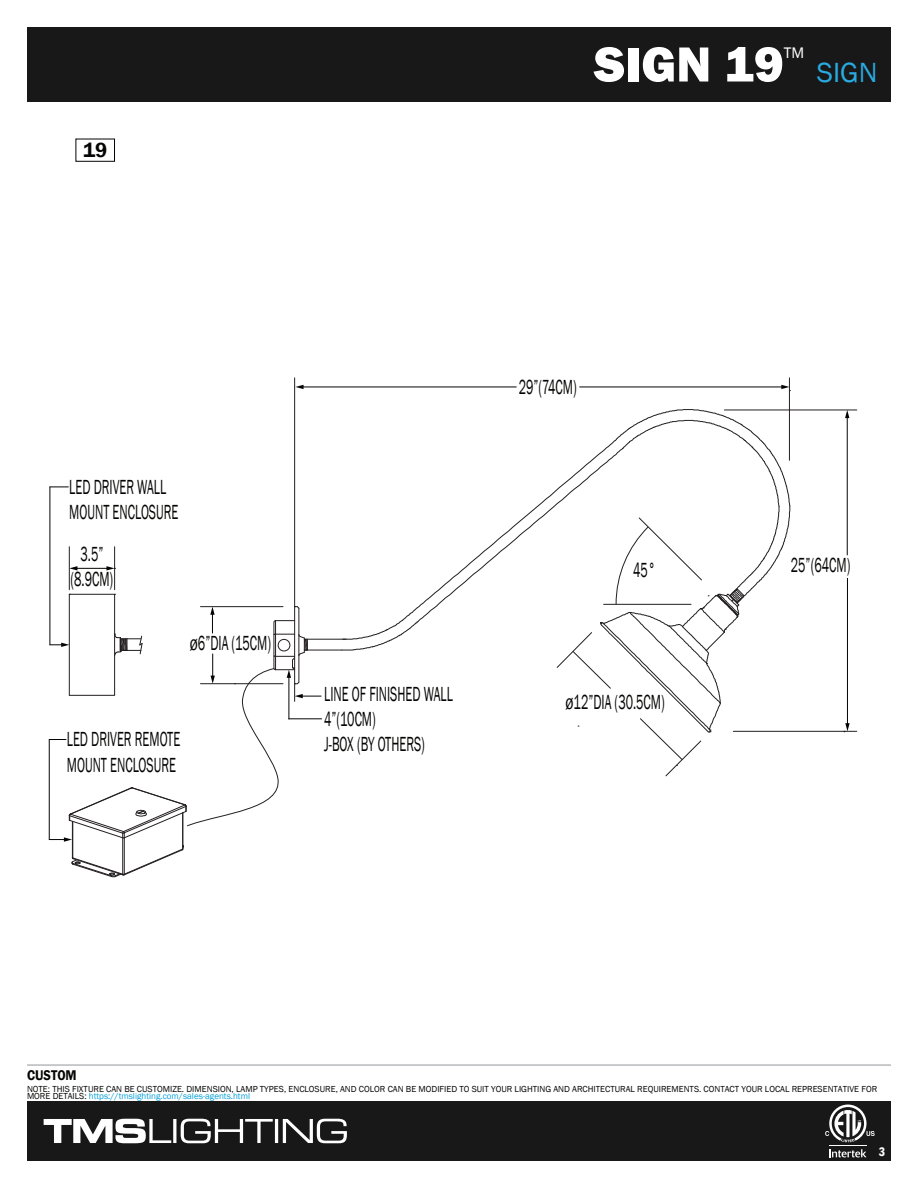
<style>
.page{position:relative;width:918px;height:1188px;background:#fff}
.page>*{position:absolute;margin:0;border:0;box-sizing:border-box;transform-origin:0 0}
.t1{font:800 51px "Franklin Gothic";color:#fff}
.t2{font:28.5px "Franklin Gothic";color:#29aae1}
.t3{font:21px/25.2px "Franklin Gothic";color:#040503;scale:.6 1}
.t4{font:21px "Franklin Gothic";color:#040503;scale:.74 1}
.t5{font:600 21px "Franklin Gothic";color:#050504}
.t6{font:15.75px "Franklin Gothic";color:#fff}
.t7{font:600 14.4px "Franklin Gothic";color:#040503;scale:.89 1}
.t8{font:600 condensed 12.75px "Franklin Gothic";color:#fff}
.t9{font:9px/7.5px "Franklin Gothic";color:#050504}
.s1{color:#009ed9}
</style>
<div class="page">
<div style="left:27px;top:27px;width:864px;height:75px;background:#181818"></div>
<div style="left:27px;top:1101px;width:864px;height:60px;background:#181818"></div>
<svg style="left:829px;top:1149px;width:37px;height:8px"></svg>
<hr style="left:829px;top:1145px;width:38px;height:1px;background:#fff">
<svg style="left:825px;top:1105px;width:50px;height:37px"></svg>
<hr style="left:304px;top:650px;width:38px;height:1px;background:#231f20">
<hr style="left:304px;top:639px;width:42px;height:1px;background:#231f20">
<hr style="left:294px;top:378px;width:1px;height:323px;background:#231f20">
<hr style="left:789px;top:378px;width:1px;height:82px;background:#231f20">
<hr style="left:724px;top:410px;width:133px;height:1px;background:#231f20">
<hr style="left:733px;top:731px;width:124px;height:1px;background:#231f20">
<svg style="left:341px;top:409px;width:449px;height:367px"></svg>
<hr style="left:69px;top:547px;width:1px;height:43px;background:#231f20">
<hr style="left:114px;top:547px;width:1px;height:43px;background:#231f20">
<div style="left:76px;top:139px;width:39px;height:23px;border:1px solid #040503"></div>
<hr style="left:302px;top:387px;width:215px;height:1px;background:#040503">
<svg style="left:295px;top:385px;width:9px;height:4px"></svg>
<hr style="left:579px;top:387px;width:204px;height:1px;background:#040503">
<svg style="left:781px;top:385px;width:9px;height:6px"></svg>
<hr style="left:847px;top:417px;width:1px;height:138px;background:#040503">
<svg style="left:845px;top:410px;width:4px;height:8px"></svg>
<hr style="left:847px;top:578px;width:1px;height:147px;background:#040503">
<svg style="left:844px;top:723px;width:6px;height:9px"></svg>
<hr style="left:76px;top:568px;width:32px;height:1px;background:#040503">
<svg style="left:69px;top:566px;width:8px;height:5px"></svg>
<svg style="left:106px;top:566px;width:10px;height:5px"></svg>
<hr style="left:50px;top:487px;width:1px;height:158px;background:#040503">
<svg style="left:50px;top:487px;width:18px;height:1px"></svg>
<hr style="left:27px;top:1065px;width:864px;height:1px;background:#939598">
<svg style="left:49px;top:594px;width:272px;height:283px"></svg>
<hr style="left:289px;top:719px;width:32px;height:1px;background:#040503">
<svg style="left:44px;top:1119px;width:303px;height:24px"></svg>
<h3 class="t5" style="left:83px;top:137px;width:26px">19</h3>
<h1 class="t1" style="left:594px;top:31px;width:191px">SIGN 19</h1>
<h3 class="t6" style="left:784px;top:42px;width:22px">TM</h3>
<h2 class="t2" style="left:817px;top:54px;width:62px">SIGN</h2>
<h3 class="t3" style="left:69px;top:475px;width:183px">LED DRIVER WALL<br>MOUNT ENCLOSURE</h3>
<h3 class="t3" style="left:71px;top:542px;width:73px;text-align:center">3.5” (8.9CM)</h3>
<h3 class="t4" style="left:190px;top:630px;width:111px">ø6”DIA (15CM)</h3>
<h3 class="t3" style="left:67px;top:727px;width:190px">LED DRIVER REMOTE<br>MOUNT ENCLOSURE</h3>
<h3 class="t3" style="left:324px;top:682px;width:216px">LINE OF FINISHED WALL<br>4”(10CM)<br>J-BOX (BY OTHERS)</h3>
<h3 class="t3" style="left:519px;top:375px;width:98px">29”(74CM)</h3>
<h3 class="t3" style="left:633px;top:558px;width:38px">45°</h3>
<h3 class="t4" style="left:566px;top:689px;width:136px">ø12”DIA (30.5CM)</h3>
<h3 class="t3" style="left:791px;top:553px;width:101px">25”(64CM)</h3>
<h3 class="t7" style="left:27px;top:1066px;width:57px">CUSTOM</h3>
<p class="t9" style="left:27px;top:1085px;width:852px">NOTE: THIS FIXTURE CAN BE CUSTOMIZE. DIMENSION, LAMP TYPES, ENCLOSURE, AND COLOR CAN BE MODIFIED TO SUIT YOUR LIGHTING AND ARCHITECTURAL REQUIREMENTS. CONTACT YOUR LOCAL REPRESENTATIVE FOR<br>MORE DETAILS: <span class="s1">https://tmslighting.com/sales-agents.html</span></p>
<h3 class="t8" style="left:879px;top:1143px;width:8px">3</h3>
</div>
